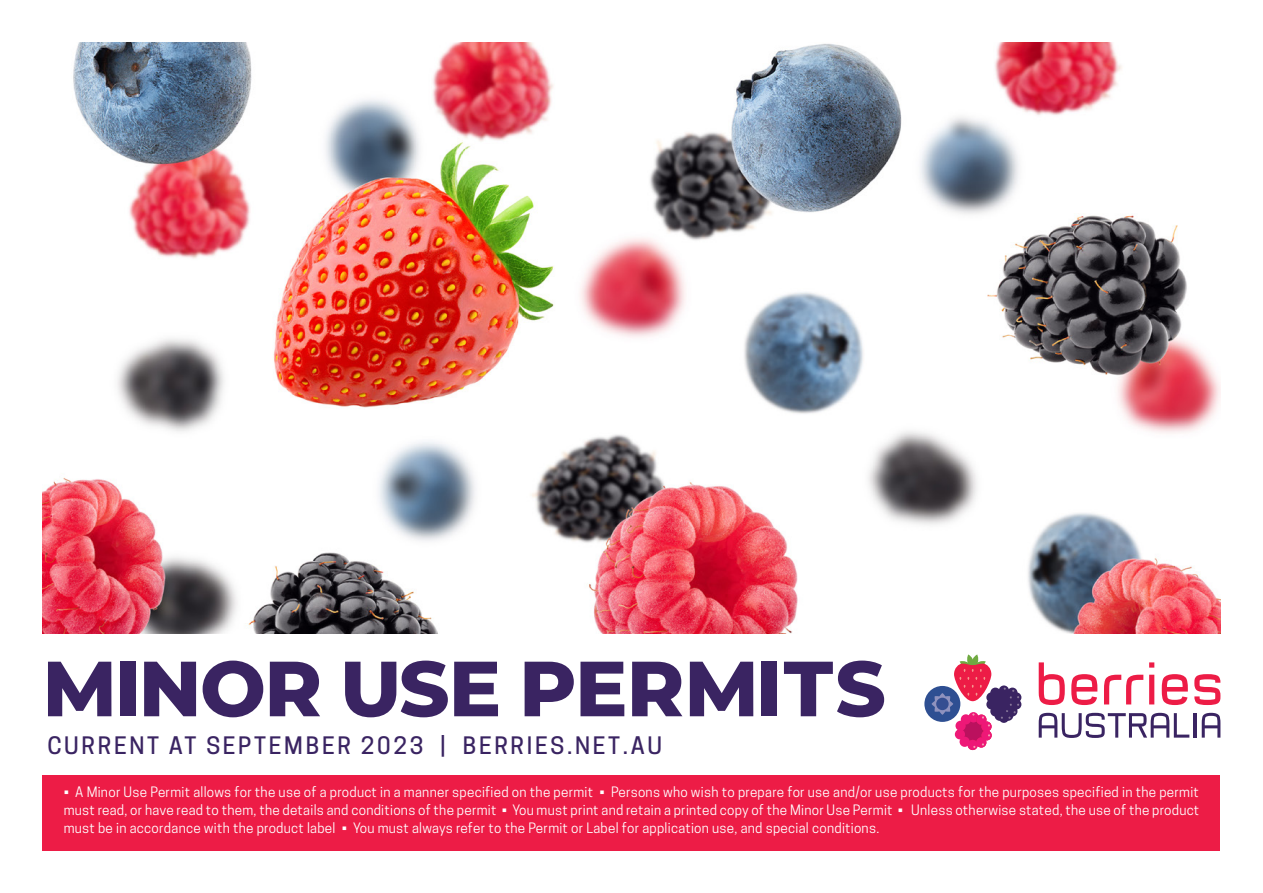
<style>
.page{position:relative;width:1263px;height:893px;background:#fff}
.page>*{position:absolute;margin:0;border:0;box-sizing:border-box;transform-origin:0 0}
.t1{font:800 78px "Montserrat";letter-spacing:-.02em;color:#3a2462}
.t2{font:500 22.65px "Cooper Hewitt";letter-spacing:.12em;color:#3a2462}
.t3{font:13.5px/18px "Cooper Hewitt";letter-spacing:.02em;color:#fff;text-align:justify}
</style>
<div class="page">
<img style="left:43px;top:43px;width:1177px;height:591px">
<svg style="left:1039px;top:662px;width:26px;height:43px"></svg>
<svg style="left:1071px;top:674px;width:26px;height:31px"></svg>
<svg style="left:1104px;top:675px;width:39px;height:29px"></svg>
<svg style="left:1149px;top:662px;width:5px;height:42px"></svg>
<svg style="left:1162px;top:674px;width:26px;height:31px"></svg>
<svg style="left:1194px;top:674px;width:26px;height:31px"></svg>
<svg style="left:1039px;top:713px;width:150px;height:25px"></svg>
<hr style="left:1193px;top:713px;width:3px;height:25px;background:#3a2462">
<svg style="left:1202px;top:713px;width:18px;height:25px"></svg>
<div style="left:967px;top:740px;width:11px;height:10px;background:#ee1877;border-radius:50%"></div>
<div style="left:924px;top:686px;width:36px;height:36px;background:#2e4f92;border-radius:50%"></div>
<div style="left:1011px;top:692px;width:10px;height:10px;background:#3a2462;border-radius:50%"></div>
<div style="left:1011px;top:699px;width:10px;height:10px;background:#3a2462;border-radius:50%"></div>
<svg style="left:931px;top:654px;width:88px;height:94px"></svg>
<div style="left:43px;top:775px;width:1177px;height:75px;background:#ed1c46"></div>
<h1 class="t1" style="left:43px;top:631px;width:845px">MINOR USE PERMITS</h1>
<h2 class="t2" style="left:47px;top:733px;width:616px">CURRENT AT SEPTEMBER 2023 | BERRIES.NET.AU</h2>
<p class="t3" style="left:64px;top:783px;width:1137px">• A Minor Use Permit allows for the use of a product in a manner specified on the permit • Persons who wish to prepare for use and/or use products for the purposes specified in the permit must read, or have read to them, the details and conditions of the permit • You must print and retain a printed copy of the Minor Use Permit • Unless otherwise stated, the use of the product must be in accordance with the product label • You must always refer to the Permit or Label for application use, and special conditions.</p>
</div>
